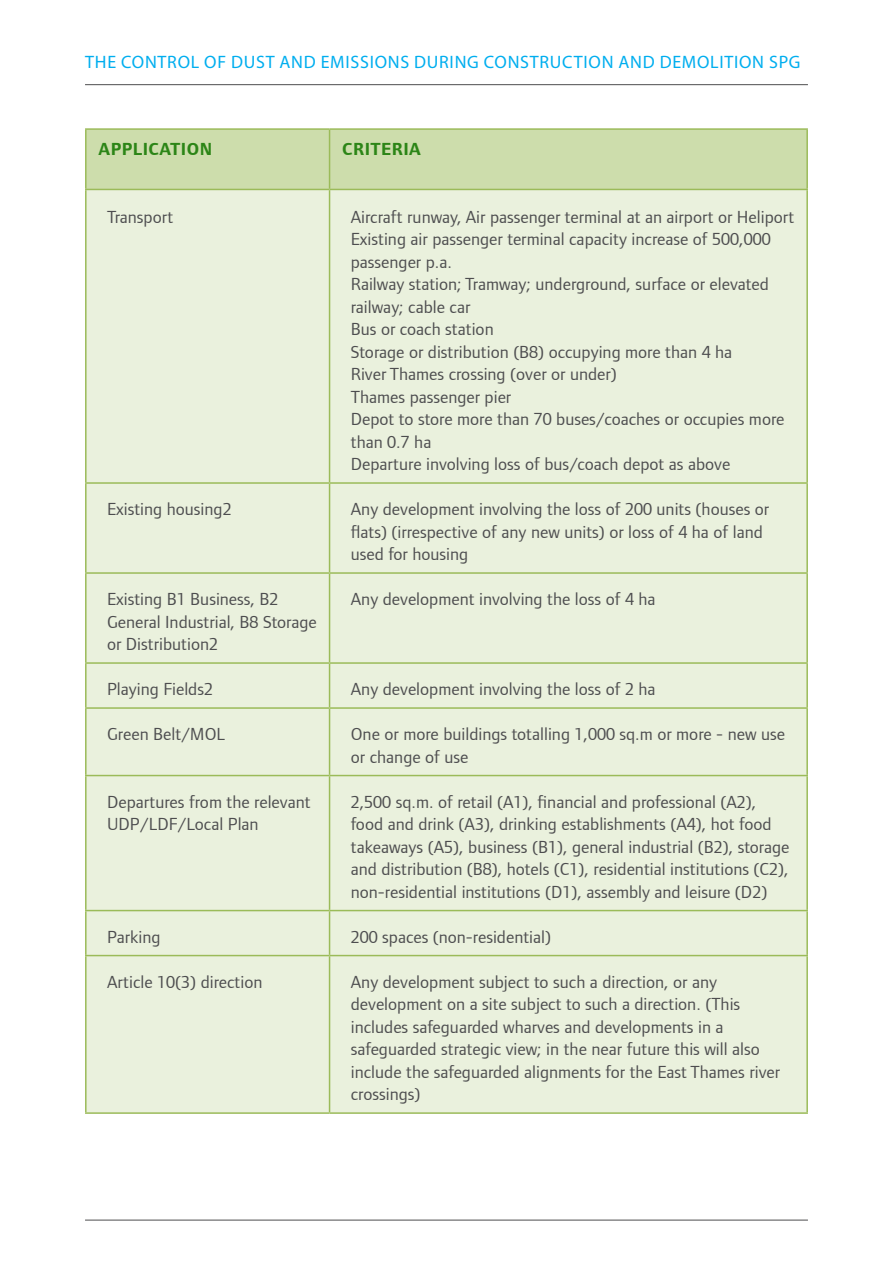
<style>
.page{position:relative;width:893px;height:1263px;background:#fff}
.page>*{position:absolute;margin:0;border:0;box-sizing:border-box;transform-origin:0 0}
.body_copy_no_indent{font:18px/22.5px "Foundry Form Sans";color:#4d4d4f}
.t1{font:18px "Myriad Pro";letter-spacing:.04em;color:#00aeef}
.Table_Headings{font:700 18px "Foundry Form Sans";letter-spacing:.025em;color:#2c8517}
</style>
<div class="page">
<hr style="left:85px;top:84px;width:723px;height:1px;background:#4d4d4f">
<hr style="left:85px;top:1220px;width:723px;height:1px;background:#4d4d4f">
<div style="left:87px;top:130px;width:719px;height:59px;background:#cdddac"></div>
<div style="left:87px;top:190px;width:719px;height:922px;background:#eaf1dd"></div>
<hr style="left:85px;top:190px;width:2px;height:292px;background:#9bbb59">
<hr style="left:329px;top:190px;width:1px;height:292px;background:#9bbb59">
<hr style="left:806px;top:190px;width:2px;height:292px;background:#9bbb59">
<hr style="left:85px;top:482px;width:245px;height:2px;background:#9bbb59">
<hr style="left:85px;top:484px;width:2px;height:88px;background:#9bbb59">
<hr style="left:330px;top:482px;width:478px;height:2px;background:#9bbb59">
<hr style="left:329px;top:484px;width:1px;height:88px;background:#9bbb59">
<hr style="left:806px;top:484px;width:2px;height:88px;background:#9bbb59">
<hr style="left:85px;top:572px;width:245px;height:2px;background:#9bbb59">
<hr style="left:85px;top:574px;width:2px;height:88px;background:#9bbb59">
<hr style="left:330px;top:572px;width:478px;height:2px;background:#9bbb59">
<hr style="left:329px;top:574px;width:1px;height:88px;background:#9bbb59">
<hr style="left:806px;top:574px;width:2px;height:88px;background:#9bbb59">
<hr style="left:85px;top:662px;width:245px;height:2px;background:#9bbb59">
<hr style="left:85px;top:664px;width:2px;height:43px;background:#9bbb59">
<hr style="left:330px;top:662px;width:478px;height:2px;background:#9bbb59">
<hr style="left:329px;top:664px;width:1px;height:43px;background:#9bbb59">
<hr style="left:806px;top:664px;width:2px;height:43px;background:#9bbb59">
<hr style="left:85px;top:707px;width:245px;height:2px;background:#9bbb59">
<hr style="left:85px;top:709px;width:2px;height:66px;background:#9bbb59">
<hr style="left:330px;top:707px;width:478px;height:2px;background:#9bbb59">
<hr style="left:329px;top:709px;width:1px;height:66px;background:#9bbb59">
<hr style="left:806px;top:709px;width:2px;height:66px;background:#9bbb59">
<hr style="left:85px;top:775px;width:245px;height:1px;background:#9bbb59">
<hr style="left:85px;top:776px;width:2px;height:134px;background:#9bbb59">
<hr style="left:330px;top:775px;width:478px;height:1px;background:#9bbb59">
<hr style="left:329px;top:776px;width:1px;height:134px;background:#9bbb59">
<hr style="left:806px;top:776px;width:2px;height:134px;background:#9bbb59">
<hr style="left:85px;top:910px;width:245px;height:1px;background:#9bbb59">
<hr style="left:85px;top:911px;width:2px;height:44px;background:#9bbb59">
<hr style="left:330px;top:910px;width:478px;height:1px;background:#9bbb59">
<hr style="left:329px;top:911px;width:1px;height:44px;background:#9bbb59">
<hr style="left:806px;top:911px;width:2px;height:44px;background:#9bbb59">
<hr style="left:85px;top:955px;width:245px;height:1px;background:#9bbb59">
<hr style="left:85px;top:956px;width:2px;height:156px;background:#9bbb59">
<hr style="left:330px;top:955px;width:478px;height:1px;background:#9bbb59">
<hr style="left:329px;top:956px;width:1px;height:156px;background:#9bbb59">
<hr style="left:806px;top:956px;width:2px;height:156px;background:#9bbb59">
<hr style="left:85px;top:1112px;width:245px;height:2px;background:#9bbb59">
<hr style="left:330px;top:1112px;width:478px;height:2px;background:#9bbb59">
<hr style="left:85px;top:128px;width:245px;height:2px;background:#9bbb59">
<hr style="left:85px;top:130px;width:2px;height:59px;background:#9bbb59">
<hr style="left:330px;top:128px;width:478px;height:2px;background:#9bbb59">
<hr style="left:329px;top:130px;width:1px;height:59px;background:#9bbb59">
<hr style="left:806px;top:130px;width:2px;height:59px;background:#9bbb59">
<hr style="left:85px;top:189px;width:245px;height:1px;background:#9bbb59">
<hr style="left:330px;top:189px;width:478px;height:1px;background:#9bbb59">
<p class="t1" style="left:85px;top:50px;width:717px">THE CONTROL OF DUST AND EMISSIONS DURING CONSTRUCTION AND DEMOLITION SPG</p>
<p class="Table_Headings" style="left:99px;top:139px;width:115px">APPLICATION</p>
<p class="Table_Headings" style="left:342px;top:139px;width:80px">CRITERIA</p>
<p class="body_copy_no_indent" style="left:107px;top:205px;width:68px">Transport</p>
<p class="body_copy_no_indent" style="left:351px;top:205px;width:445px">Aircraft runway, Air passenger terminal at an airport or Heliport</p>
<p class="body_copy_no_indent" style="left:351px;top:228px;width:421px">Existing air passenger terminal capacity increase of 500,000 passenger p.a.</p>
<p class="body_copy_no_indent" style="left:351px;top:273px;width:420px">Railway station; Tramway; underground, surface or elevated railway; cable car</p>
<p class="body_copy_no_indent" style="left:351px;top:318px;width:144px">Bus or coach station</p>
<p class="body_copy_no_indent" style="left:351px;top:340px;width:383px">Storage or distribution (B8) occupying more than 4 ha</p>
<p class="body_copy_no_indent" style="left:351px;top:363px;width:268px">River Thames crossing (over or under)</p>
<p class="body_copy_no_indent" style="left:351px;top:385px;width:162px">Thames passenger pier</p>
<p class="body_copy_no_indent" style="left:351px;top:408px;width:435px">Depot to store more than 70 buses/coaches or occupies more than 0.7 ha</p>
<p class="body_copy_no_indent" style="left:351px;top:453px;width:381px">Departure involving loss of bus/coach depot as above</p>
<p class="body_copy_no_indent" style="left:107px;top:498px;width:126px">Existing housing2</p>
<p class="body_copy_no_indent" style="left:351px;top:498px;width:420px">Any development involving the loss of 200 units (houses or flats) (irrespective of any new units) or loss of 4 ha of land used for housing</p>
<p class="body_copy_no_indent" style="left:107px;top:588px;width:211px">Existing B1 Business, B2<br>General Industrial, B8 Storage or Distribution2</p>
<p class="body_copy_no_indent" style="left:351px;top:588px;width:306px">Any development involving the loss of 4 ha</p>
<p class="body_copy_no_indent" style="left:107px;top:678px;width:108px">Playing Fields2</p>
<p class="body_copy_no_indent" style="left:351px;top:678px;width:306px">Any development involving the loss of 2 ha</p>
<p class="body_copy_no_indent" style="left:107px;top:723px;width:120px">Green Belt/MOL</p>
<p class="body_copy_no_indent" style="left:351px;top:723px;width:436px">One or more buildings totalling 1,000 sq.m or more - new use or change of use</p>
<p class="body_copy_no_indent" style="left:107px;top:790px;width:205px">Departures from the relevant<br>UDP/LDF/Local Plan</p>
<p class="body_copy_no_indent" style="left:351px;top:790px;width:440px">2,500 sq.m. of retail (A1), financial and professional (A2), food and drink (A3), drinking establishments (A4), hot food takeaways (A5), business (B1), general industrial (B2), storage and distribution (B8), hotels (C1), residential institutions (C2), non-residential institutions (D1), assembly and leisure (D2)</p>
<p class="body_copy_no_indent" style="left:107px;top:925px;width:55px">Parking</p>
<p class="body_copy_no_indent" style="left:351px;top:925px;width:202px">200 spaces (non-residential)</p>
<p class="body_copy_no_indent" style="left:107px;top:970px;width:157px">Article 10(3) direction</p>
<p class="body_copy_no_indent" style="left:351px;top:970px;width:431px">Any development subject to such a direction, or any development on a site subject to such a direction. (This includes safeguarded wharves and developments in a safeguarded strategic view; in the near future this will also include the safeguarded alignments for the East Thames river crossings)</p>
</div>
